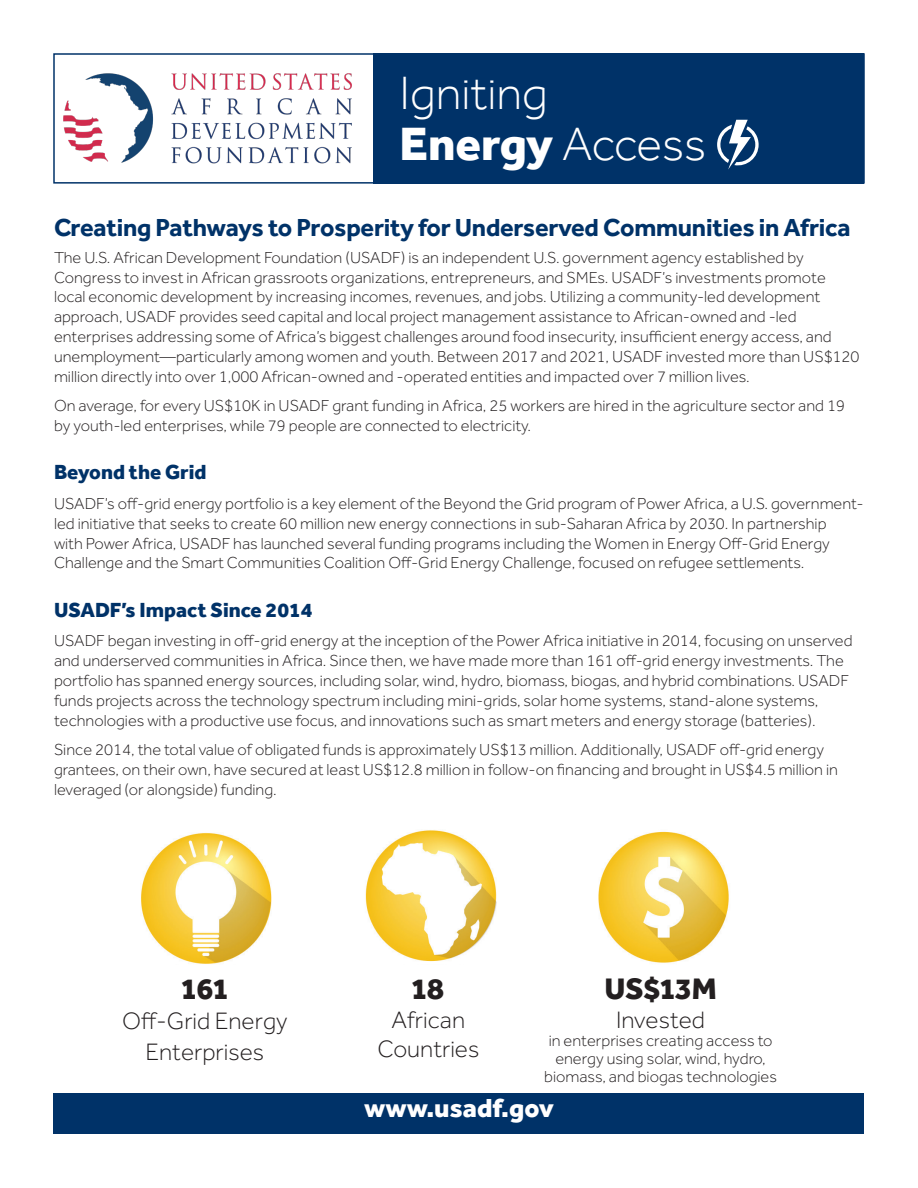
<style>
.page{position:relative;width:918px;height:1188px;background:#fff}
.page>*{position:absolute;margin:0;border:0;box-sizing:border-box;transform-origin:0 0}
.t1{font:300 48px/51px "Effra";color:#fff}
.t2{font:800 30.75px "Effra";color:#231f20}
.t3{font:800 27px "Effra";color:#fff}
.t4{font:700 25.5px "Effra";letter-spacing:-.01em;color:#003268}
.t5{font:300 24.6px/30.8px "Effra";color:#231f20;text-align:center}
.Text{font:800 21px "Effra";color:#003268}
.Text-2{font:300 16.5px/19.8px "Effra";color:#231f20}
.s1{font-weight:800}
</style>
<div class="page">
<img style="left:141px;top:830px;width:588px;height:134px">
<div style="left:53px;top:53px;width:812px;height:131px;border:2px solid #003268"></div>
<div style="left:374px;top:53px;width:490px;height:130px;background:#003268"></div>
<div style="left:53px;top:1093px;width:810px;height:41px;background:#003268"></div>
<img style="left:63px;top:73px;width:289px;height:91px">
<svg style="left:717px;top:120px;width:42px;height:50px"></svg>
<p class="t1" style="left:400px;top:66px;width:308px">Igniting<br><span class="s1">Energy</span> Access</p>
<p class="t4" style="left:54px;top:212px;width:798px">Creating Pathways to Prosperity for Underserved Communities in Africa</p>
<p class="Text-2" style="left:54px;top:247px;width:807px">The U.S. African Development Foundation (USADF) is an independent U.S. government agency established by Congress to invest in African grassroots organizations, entrepreneurs, and SMEs. USADF’s investments promote local economic development by increasing incomes, revenues, and jobs. Utilizing a community-led development approach, USADF provides seed capital and local project management assistance to African-owned and -led enterprises addressing some of Africa’s biggest challenges around food insecurity, insufficient energy access, and unemployment—particularly among women and youth. Between 2017 and 2021, USADF invested more than US$120 million directly into over 1,000 African-owned and -operated entities and impacted over 7 million lives.</p>
<p class="Text-2" style="left:54px;top:396px;width:793px">On average, for every US$10K in USADF grant funding in Africa, 25 workers are hired in the agriculture sector and 19 by youth-led enterprises, while 79 people are connected to electricity.</p>
<p class="Text" style="left:54px;top:460px;width:154px">Beyond the Grid</p>
<p class="Text-2" style="left:54px;top:493px;width:811px">USADF’s off-grid energy portfolio is a key element of the Beyond the Grid program of Power Africa, a U.S. government&shy;led initiative that seeks to create 60 million new energy connections in sub-Saharan Africa by 2030. In partnership<br>with Power Africa, USADF has launched several funding programs including the Women in Energy Off-Grid Energy Challenge and the Smart Communities Coalition Off-Grid Energy Challenge, focused on refugee settlements.</p>
<p class="Text" style="left:54px;top:597px;width:260px">USADF’s Impact Since 2014</p>
<p class="Text-2" style="left:54px;top:631px;width:800px">USADF began investing in off-grid energy at the inception of the Power Africa initiative in 2014, focusing on unserved and underserved communities in Africa. Since then, we have made more than 161 off-grid energy investments. The portfolio has spanned energy sources, including solar, wind, hydro, biomass, biogas, and hybrid combinations. USADF funds projects across the technology spectrum including mini-grids, solar home systems, stand-alone systems, technologies with a productive use focus, and innovations such as smart meters and energy storage (batteries).</p>
<p class="Text-2" style="left:54px;top:740px;width:785px">Since 2014, the total value of obligated funds is approximately US$13 million. Additionally, USADF off-grid energy grantees, on their own, have secured at least US$12.8 million in follow-on financing and brought in US$4.5 million in leveraged (or alongside) funding.</p>
<p class="t2" style="left:182px;top:969px;width:47px">161</p>
<p class="t5" style="left:122px;top:1006px;width:167px">Off-Grid Energy<br>Enterprises</p>
<p class="t2" style="left:412px;top:969px;width:34px">18</p>
<p class="t5" style="left:377px;top:1005px;width:104px;line-height:29.4px">African<br>Countries</p>
<p class="t2" style="left:604px;top:969px;width:114px">US$13M</p>
<p class="t5" style="left:616px;top:1004px;width:90px">Invested</p>
<p class="Text-2" style="left:544px;top:1032px;width:234px;line-height:18.1px;text-align:center">in enterprises creating access to energy using solar, wind, hydro, biomass, and biogas technologies</p>
<p class="t3" style="left:364px;top:1091px;width:191px">www.usadf.gov</p>
</div>
